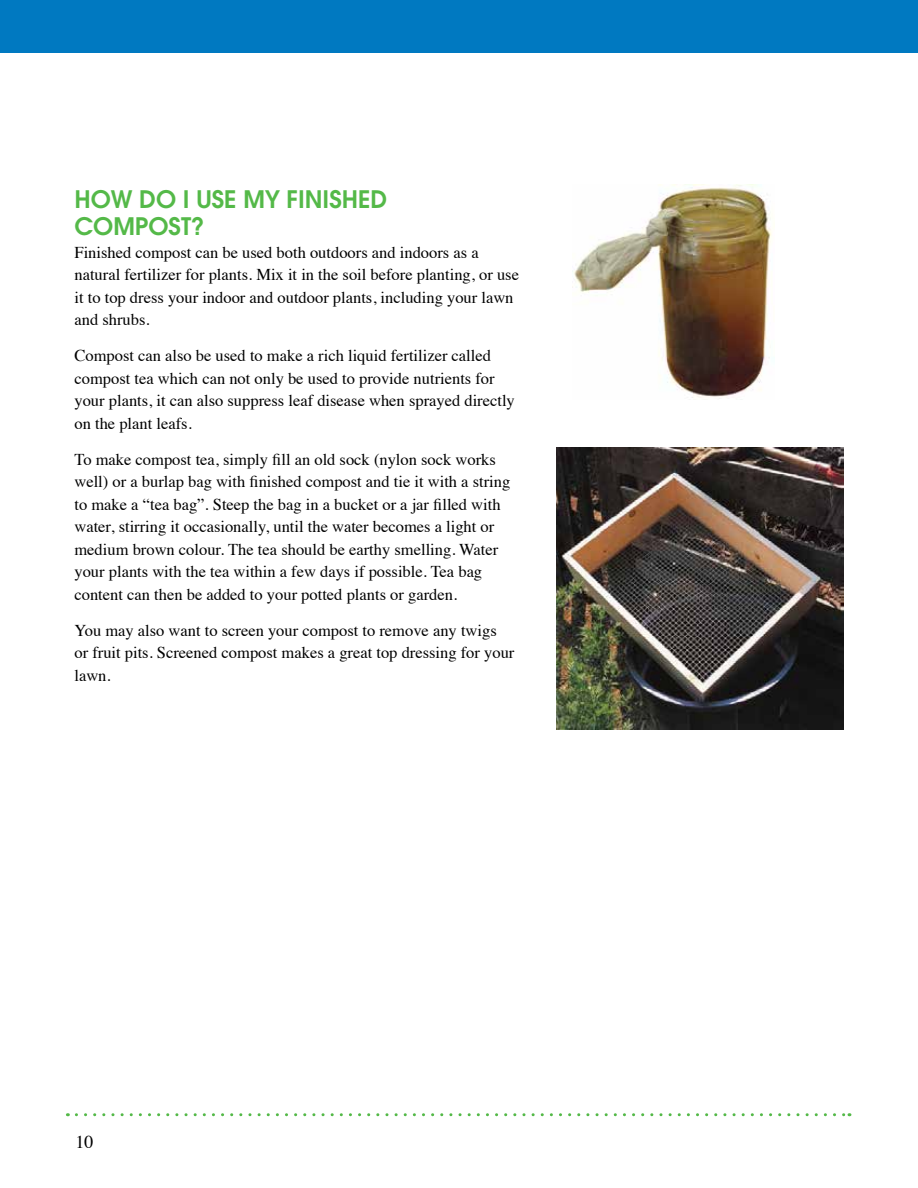
<style>
.page{position:relative;width:918px;height:1188px;background:#fff}
.page>*{position:absolute;margin:0;border:0;box-sizing:border-box;transform-origin:0 0}
.t1{font:600 24px/27px "ITC Avant Garde Std";color:#54b948}
.t2{font:18px "Times";color:#000}
.t3{font:16.5px/22.5px "Times";color:#000}
</style>
<div class="page">
<svg style="left:76px;top:1113px;width:774px;height:3px"></svg>
<div style="left:0;top:0;width:918px;height:53px;background:#0079c1"></div>
<img style="left:556px;top:447px;width:288px;height:283px">
<img style="left:572px;top:184px;width:200px;height:216px">
<h1 class="t1" style="left:74px;top:185px;width:314px">HOW DO I USE MY FINISHED<br>COMPOST?</h1>
<p class="t3" style="left:74px;top:239px;width:446px">Finished compost can be used both outdoors and indoors as a natural fertilizer for plants. Mix it in the soil before planting, or use it to top dress your indoor and outdoor plants, including your lawn and shrubs.</p>
<p class="t3" style="left:74px;top:343px;width:442px">Compost can also be used to make a rich liquid fertilizer called compost tea which can not only be used to provide nutrients for your plants, it can also suppress leaf disease when sprayed directly on the plant leafs.</p>
<p class="t3" style="left:74px;top:446px;width:437px">To make compost tea, simply fill an old sock (nylon sock works well) or a burlap bag with finished compost and tie it with a string to make a “tea bag”. Steep the bag in a bucket or a jar filled with water, stirring it occasionally, until the water becomes a light or medium brown colour. The tea should be earthy smelling. Water your plants with the tea within a few days if possible. Tea bag content can then be added to your potted plants or garden.</p>
<p class="t3" style="left:74px;top:617px;width:441px">You may also want to screen your compost to remove any twigs or fruit pits. Screened compost makes a great top dressing for your lawn.</p>
<p class="t2" style="left:76px;top:1125px;width:19px">10</p>
</div>
